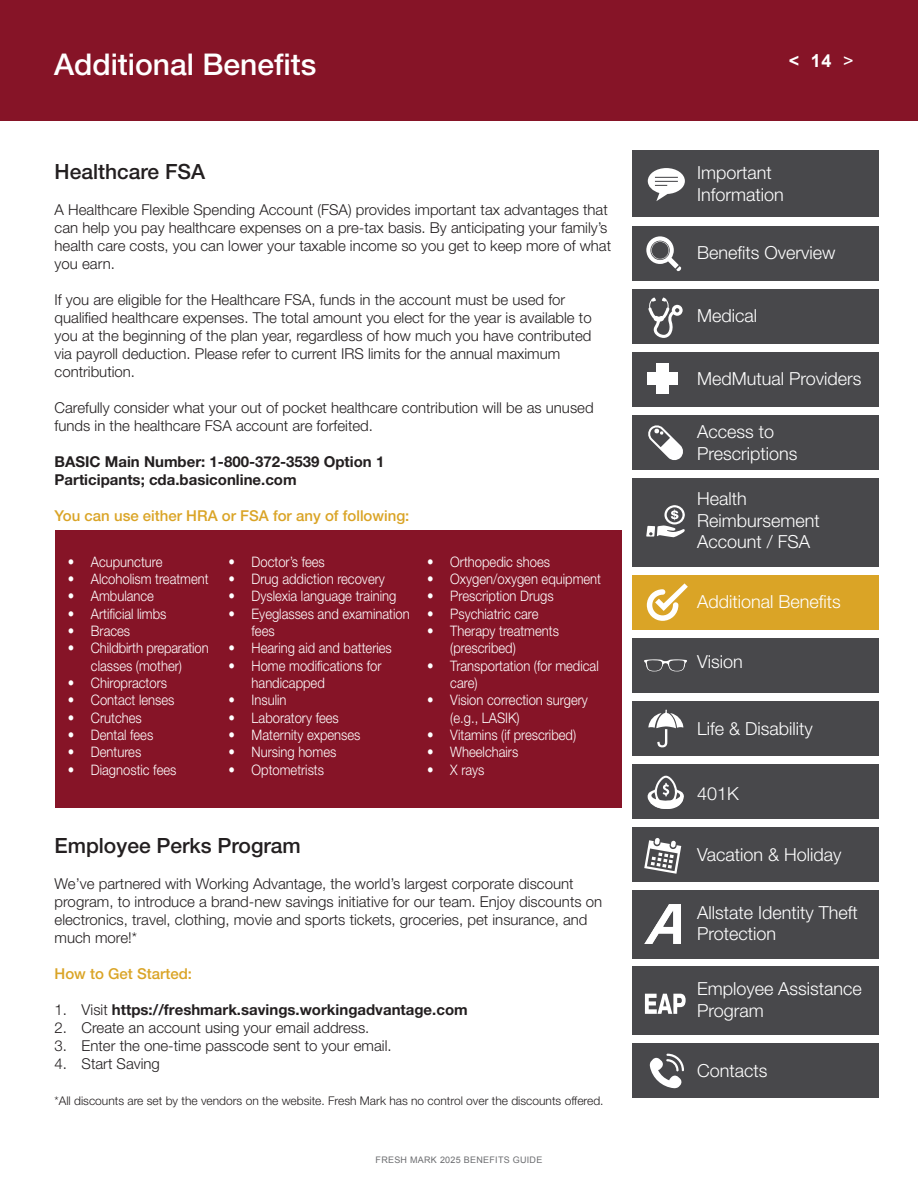
<style>
.page{position:relative;width:918px;height:1188px;background:#fff}
.page>*{position:absolute;margin:0;border:0;box-sizing:border-box;transform-origin:0 0}
.t1{font:500 30px "Helvetica Neue LT Pro";color:#fff}
.t2{font:500 21px "Helvetica Neue LT Pro";color:#231f20}
.t3{font:300 18px/21.6px "Helvetica Neue LT Pro";color:#fff}
.t4{font:700 18px "Arial";color:#fff}
.t5{font:300 15px/18px "Helvetica Neue LT Pro";color:#231f20}
.t6{font:700 15px/18px "Helvetica Neue LT Pro";color:#231f20}
.t7{font:500 15px "Helvetica Neue LT Pro";color:#daa426}
.t8{font:300 14.4px/17.4px "Helvetica Neue LT Pro";color:#fff;scale:.9 1}
.t9{font:300 12px "Helvetica Neue LT Pro";color:#231f20}
.t10{font:9px "Arial";letter-spacing:.03em;color:#6c6d70}
.s1{font-weight:400}
.s2{font-weight:300}
</style>
<div class="page">
<div style="left:55px;top:531px;width:567px;height:277px;background:#861427"></div>
<div style="left:0;top:0;width:918px;height:121px;background:#861427"></div>
<div style="left:633px;top:150px;width:246px;height:67px;background:#48484b"></div>
<svg style="left:648px;top:168px;width:37px;height:33px"></svg>
<div style="left:633px;top:289px;width:246px;height:54px;background:#48484b"></div>
<svg style="left:648px;top:297px;width:35px;height:41px"></svg>
<div style="left:633px;top:575px;width:246px;height:54px;background:#daa426"></div>
<svg style="left:647px;top:583px;width:41px;height:38px"></svg>
<div style="left:633px;top:478px;width:246px;height:88px;background:#48484b"></div>
<svg style="left:646px;top:505px;width:39px;height:32px"></svg>
<div style="left:633px;top:1043px;width:246px;height:55px;background:#48484b"></div>
<svg style="left:649px;top:1054px;width:35px;height:34px"></svg>
<div style="left:633px;top:226px;width:246px;height:54px;background:#48484b"></div>
<svg style="left:646px;top:236px;width:35px;height:35px"></svg>
<div style="left:633px;top:967px;width:246px;height:68px;background:#48484b"></div>
<svg style="left:645px;top:994px;width:41px;height:20px"></svg>
<div style="left:633px;top:352px;width:246px;height:54px;background:#48484b"></div>
<div style="left:656px;top:363px;width:12px;height:31px;background:#fff"></div>
<div style="left:647px;top:372px;width:31px;height:13px;background:#fff"></div>
<div style="left:633px;top:890px;width:246px;height:68px;background:#48484b"></div>
<img style="left:645px;top:904px;width:35px;height:40px">
<div style="left:633px;top:638px;width:246px;height:54px;background:#48484b"></div>
<svg style="left:644px;top:659px;width:43px;height:12px"></svg>
<div style="left:633px;top:701px;width:246px;height:55px;background:#48484b"></div>
<svg style="left:648px;top:710px;width:35px;height:37px"></svg>
<div style="left:633px;top:764px;width:246px;height:55px;background:#48484b"></div>
<svg style="left:648px;top:775px;width:36px;height:34px"></svg>
<div style="left:633px;top:827px;width:246px;height:55px;background:#48484b"></div>
<svg style="left:644px;top:838px;width:37px;height:36px"></svg>
<div style="left:633px;top:415px;width:246px;height:55px;background:#48484b"></div>
<svg style="left:648px;top:425px;width:35px;height:35px"></svg>
<p class="t1" style="left:46px;top:41px;width:111px">Medical</p>
<p class="t1" style="left:54px;top:46px;width:264px">Additional Benefits</p>
<p class="t4" style="left:789px;top:49px;width:66px">&lt; 14 <span class="s1">&gt;</span></p>
<p class="t2" style="left:55px;top:159px;width:152px">Healthcare FSA</p>
<p class="t5" style="left:55px;top:201px;width:558px">A Healthcare Flexible Spending Account (FSA) provides important tax advantages that can help you pay healthcare expenses on a pre-tax basis. By anticipating your family’s health care costs, you can lower your taxable income so you get to keep more of what you earn.</p>
<p class="t5" style="left:55px;top:291px;width:539px">If you are eligible for the Healthcare FSA, funds in the account must be used for qualified healthcare expenses. The total amount you elect for the year is available to you at the beginning of the plan year, regardless of how much you have contributed via payroll deduction. Please refer to current IRS limits for the annual maximum contribution.</p>
<p class="t5" style="left:55px;top:399px;width:541px">Carefully consider what your out of pocket healthcare contribution will be as unused funds in the healthcare FSA account are forfeited.</p>
<p class="t6" style="left:55px;top:452px;width:331px">BASIC Main Number: 1-800-372-3539 Option 1<br>Participants; cda.basiconline.com</p>
<p class="t7" style="left:55px;top:507px;width:356px">You can use either HRA or FSA for any of following:</p>
<p class="t8" style="left:68px;top:552px;width:107px">• Acupuncture</p>
<p class="t8" style="left:68px;top:570px;width:158px">• Alcoholism treatment</p>
<p class="t8" style="left:68px;top:587px;width:97px">• Ambulance</p>
<p class="t8" style="left:68px;top:604px;width:111px">• Artificial limbs</p>
<p class="t8" style="left:68px;top:622px;width:71px">• Braces</p>
<p class="t8" style="left:68px;top:639px;width:158px;text-align:center">• Childbirth preparation classes (mother)</p>
<p class="t8" style="left:68px;top:674px;width:112px">• Chiropractors</p>
<p class="t8" style="left:68px;top:691px;width:120px">• Contact lenses</p>
<p class="t8" style="left:68px;top:709px;width:84px">• Crutches</p>
<p class="t8" style="left:68px;top:726px;width:97px">• Dental fees</p>
<p class="t8" style="left:68px;top:743px;width:83px">• Dentures</p>
<p class="t8" style="left:68px;top:761px;width:122px">• Diagnostic fees</p>
<p class="t8" style="left:228px;top:552px;width:109px">• Doctor’s fees</p>
<p class="t8" style="left:228px;top:570px;width:175px">• Drug addiction recovery</p>
<p class="t8" style="left:228px;top:587px;width:188px">• Dyslexia language training</p>
<p class="t8" style="left:252px;top:604px;width:177px;text-indent:-23px">• Eyeglasses and examination fees</p>
<p class="t8" style="left:228px;top:639px;width:183px">• Hearing aid and batteries</p>
<p class="t8" style="left:252px;top:656px;width:146px;text-indent:-23px">• Home modifications for handicapped</p>
<p class="t8" style="left:228px;top:691px;width:66px">• Insulin</p>
<p class="t8" style="left:228px;top:709px;width:124px">• Laboratory fees</p>
<p class="t8" style="left:228px;top:726px;width:148px">• Maternity expenses</p>
<p class="t8" style="left:228px;top:743px;width:121px">• Nursing homes</p>
<p class="t8" style="left:228px;top:761px;width:108px">• Optometrists</p>
<p class="t8" style="left:427px;top:552px;width:138px">• Orthopedic shoes</p>
<p class="t8" style="left:427px;top:570px;width:195px">• Oxygen/oxygen equipment</p>
<p class="t8" style="left:427px;top:587px;width:142px">• Prescription Drugs</p>
<p class="t8" style="left:427px;top:604px;width:125px">• Psychiatric care</p>
<p class="t8" style="left:450px;top:622px;width:122px;text-indent:-23px">• Therapy treatments (prescribed)</p>
<p class="t8" style="left:450px;top:656px;width:166px;text-indent:-23px">• Transportation (for medical care)</p>
<p class="t8" style="left:450px;top:691px;width:154px;text-indent:-23px">• Vision correction surgery (e.g., LASIK)</p>
<p class="t8" style="left:427px;top:726px;width:167px">• Vitamins (if prescribed)</p>
<p class="t8" style="left:427px;top:743px;width:103px">• Wheelchairs</p>
<p class="t8" style="left:427px;top:761px;width:65px">• X rays</p>
<p class="t2" style="left:55px;top:833px;width:248px">Employee Perks Program</p>
<p class="t5" style="left:55px;top:874px;width:549px">We’ve partnered with Working Advantage, the world’s largest corporate discount program, to introduce a brand-new savings initiative for our team. Enjoy discounts on electronics, travel, clothing, movie and sports tickets, groceries, pet insurance, and much more!*</p>
<p class="t7" style="left:55px;top:965px;width:139px">How to Get Started:</p>
<p class="t6" style="left:55px;top:1000px;width:415px"><span class="s2">1. Visit</span> https://freshmark.savings.workingadvantage.com</p>
<p class="t5" style="left:55px;top:1018px;width:316px">2. Create an account using your email address.</p>
<p class="t5" style="left:55px;top:1036px;width:339px">3. Enter the one-time passcode sent to your email.</p>
<p class="t5" style="left:55px;top:1054px;width:107px">4. Start Saving</p>
<p class="t9" style="left:55px;top:1093px;width:551px">*All discounts are set by the vendors on the website. Fresh Mark has no control over the discounts offered.</p>
<p class="t10" style="left:376px;top:1154px;width:168px">FRESH MARK 2025 BENEFITS GUIDE</p>
<p class="t3" style="left:697px;top:162px;width:76px">Important</p>
<p class="t3" style="left:697px;top:183px;width:88px">Information</p>
<p class="t3" style="left:697px;top:242px;width:140px">Benefits Overview</p>
<p class="t3" style="left:697px;top:305px;width:62px">Medical</p>
<p class="t3" style="left:697px;top:367px;width:166px">MedMutual Providers</p>
<p class="t3" style="left:697px;top:421px;width:79px">Access to</p>
<p class="t3" style="left:697px;top:442px;width:102px">Prescriptions</p>
<p class="t3" style="left:697px;top:487px;width:124px">Health<br>Reimbursement<br>Account / FSA</p>
<p class="t3" style="left:697px;top:590px;width:145px">Additional Benefits</p>
<p class="t3" style="left:697px;top:650px;width:47px">Vision</p>
<p class="t3" style="left:697px;top:717px;width:117px">Life &amp; Disability</p>
<p class="t3" style="left:697px;top:782px;width:43px">401K</p>
<p class="t3" style="left:697px;top:843px;width:146px">Vacation &amp; Holiday</p>
<p class="t3" style="left:697px;top:901px;width:162px">Allstate Identity Theft</p>
<p class="t3" style="left:697px;top:923px;width:81px">Protection</p>
<p class="t3" style="left:697px;top:978px;width:166px">Employee Assistance<br>Program</p>
<p class="t3" style="left:697px;top:1059px;width:72px">Contacts</p>
</div>
